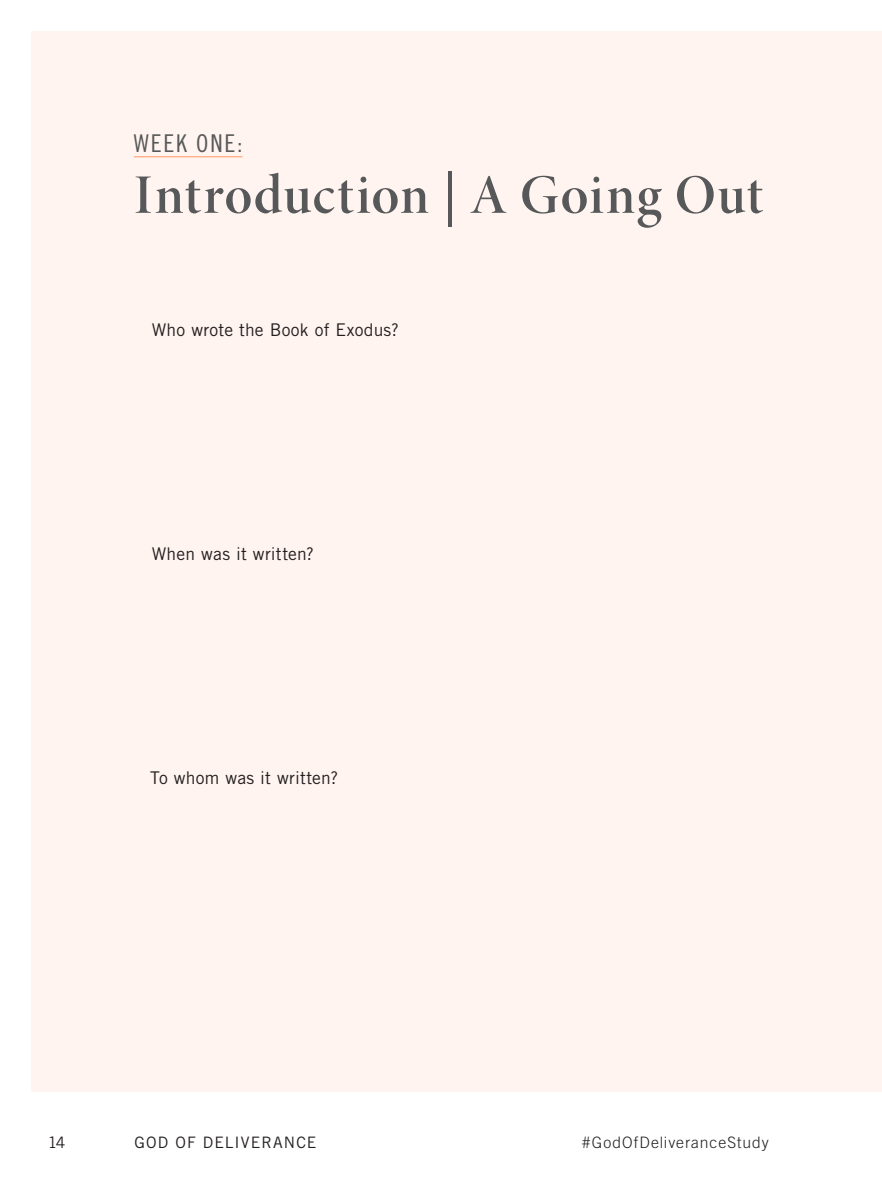
<style>
.page{position:relative;width:882px;height:1197px;background:#fff}
.page>*{position:absolute;margin:0;border:0;box-sizing:border-box;transform-origin:0 0}
.Week_One{font:56px "Minion Pro Semibold Disp";letter-spacing:.02em;color:#57585a}
.Week_One-2{font:24.5px "Trade Gothic LT Std Cn 18";letter-spacing:.075em;color:#57585a}
.Activity_Questions{font:17.5px "Trade Gothic LT Std";letter-spacing:.015em;color:#231f20}
.t1{font:300 15.75px "Trade Gothic LT Std";letter-spacing:.06em;color:#231f20}
.Folio_Title{font:15.75px "Trade Gothic LT Std";letter-spacing:.07em;color:#231f20}
</style>
<div class="page">
<div style="left:32px;top:32px;width:850px;height:1134px;background:#fff4ef"></div>
<div style="left:0;top:1092px;width:882px;height:105px;background:#fff"></div>
<hr style="left:134px;top:156px;width:108px;height:1px;background:#ff9565">
<p class="Week_One-2" style="left:134px;top:128px;width:110px">WEEK ONE:</p>
<p class="Week_One" style="left:134px;top:161px;width:631px">Introduction | A Going Out</p>
<p class="Activity_Questions" style="left:152px;top:319px;width:249px">Who wrote the Book of Exodus?</p>
<p class="Activity_Questions" style="left:152px;top:543px;width:164px">When was it written?</p>
<p class="Activity_Questions" style="left:150px;top:767px;width:189px">To whom was it written?</p>
<p class="Folio_Title" style="left:47px;top:1133px;width:20px">14</p>
<p class="Folio_Title" style="left:135px;top:1133px;width:184px">GOD OF DELIVERANCE</p>
<p class="t1" style="left:582px;top:1133px;width:188px">#GodOfDeliveranceStudy</p>
</div>
